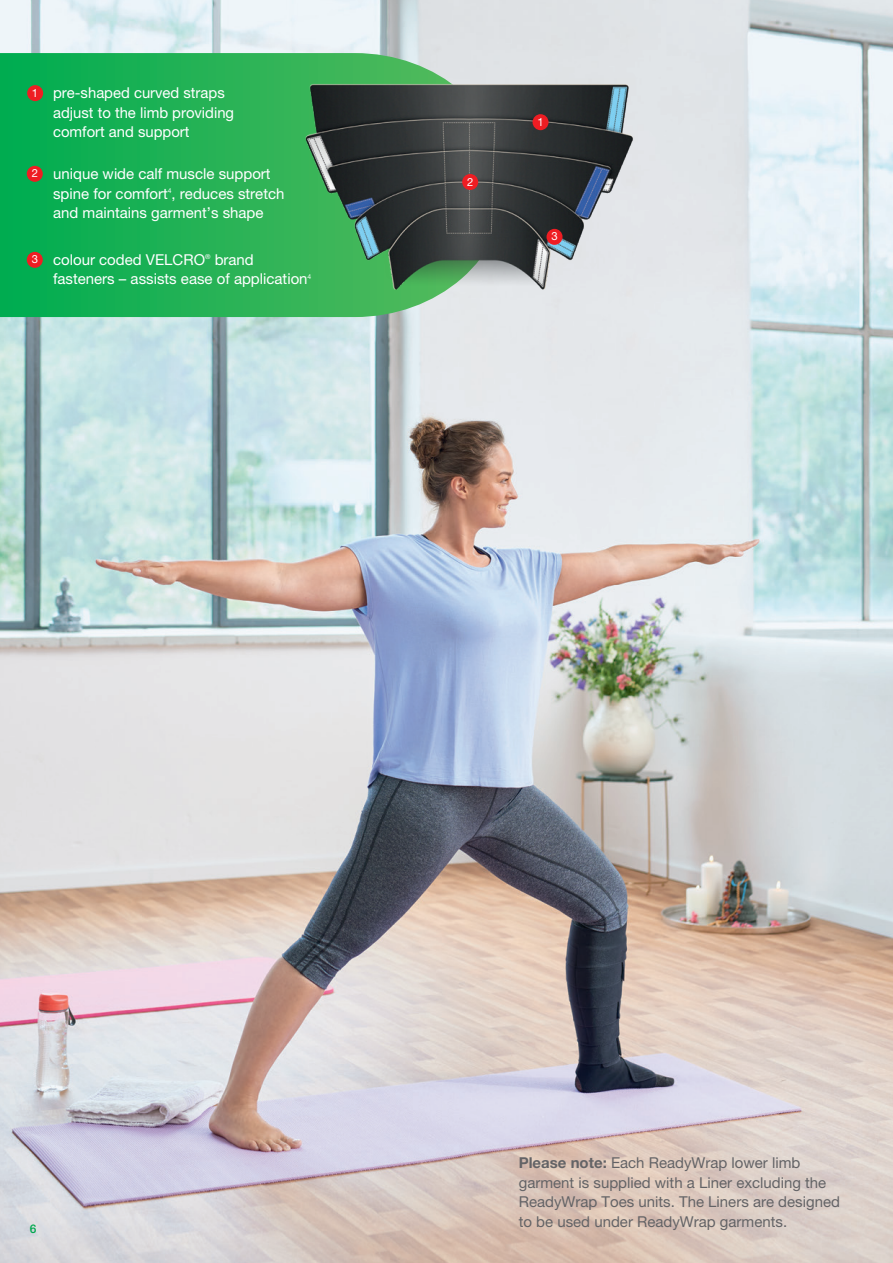
<style>
.page{position:relative;width:893px;height:1263px;background:#fff}
.page>*{position:absolute;margin:0;border:0;box-sizing:border-box;transform-origin:0 0}
.t1{font:15px/19.5px "Helvetica Neue LT Pro";color:#fff}
.t2{font:15px/19.5px "Helvetica Neue LT Pro";color:#636366}
.t3{font:500 12px "Helvetica Neue LT Pro";color:#00a94e}
.t4{font:11.25px "Helvetica Neue LT Pro";color:#fff}
.t5{font:6.75px "Helvetica Neue LT Pro";color:#fff}
.s1{font-weight:700}
</style>
<div class="page">
<img style="left:0;top:0;width:893px;height:1263px">
<svg style="left:0;top:53px;width:506px;height:264px;background:#23b25a"></svg>
<div style="left:27px;top:85px;width:16px;height:16px;background:#ee1d23;border-radius:50%"></div>
<div style="left:27px;top:252px;width:16px;height:16px;background:#ee1d23;border-radius:50%"></div>
<div style="left:27px;top:166px;width:16px;height:16px;background:#ee1d23;border-radius:50%"></div>
<img style="left:298px;top:79px;width:339px;height:230px">
<div style="left:533px;top:114px;width:16px;height:16px;background:#ee1d23;border-radius:50%"></div>
<div style="left:462px;top:174px;width:16px;height:16px;background:#ee1d23;border-radius:50%"></div>
<div style="left:546px;top:229px;width:16px;height:16px;background:#ee1d23;border-radius:50%"></div>
<p class="t4" style="left:32px;top:86px;width:8px">1</p>
<p class="t1" style="left:53px;top:83px;width:183px">pre-shaped curved straps adjust to the limb providing comfort and support</p>
<p class="t4" style="left:537px;top:115px;width:8px">1</p>
<p class="t4" style="left:32px;top:166px;width:8px">2</p>
<p class="t1" style="left:53px;top:164px;width:233px">unique wide calf muscle support spine for comfort , reduces stretch</p>
<p class="t5" style="left:168px;top:187px;width:5px">4</p>
<p class="t1" style="left:53px;top:203px;width:212px">and maintains garment’s shape</p>
<p class="t4" style="left:467px;top:175px;width:8px">2</p>
<p class="t4" style="left:551px;top:230px;width:8px">3</p>
<p class="t4" style="left:32px;top:252px;width:8px">3</p>
<p class="t1" style="left:53px;top:249px;width:153px">colour coded VELCRO</p>
<p class="t5" style="left:205px;top:253px;width:7px">®</p>
<p class="t1" style="left:53px;top:249px;width:256px;text-indent:162px">brand fasteners – assists ease of application</p>
<p class="t5" style="left:308px;top:272px;width:5px">4</p>
<p class="t3" style="left:30px;top:1222px;width:8px">6</p>
<p class="t2" style="left:519px;top:1153px;width:323px"><span class="s1">Please note:</span> Each ReadyWrap lower limb garment is supplied with a Liner excluding the ReadyWrap Toes units. The Liners are designed to be used under ReadyWrap garments.</p>
</div>
